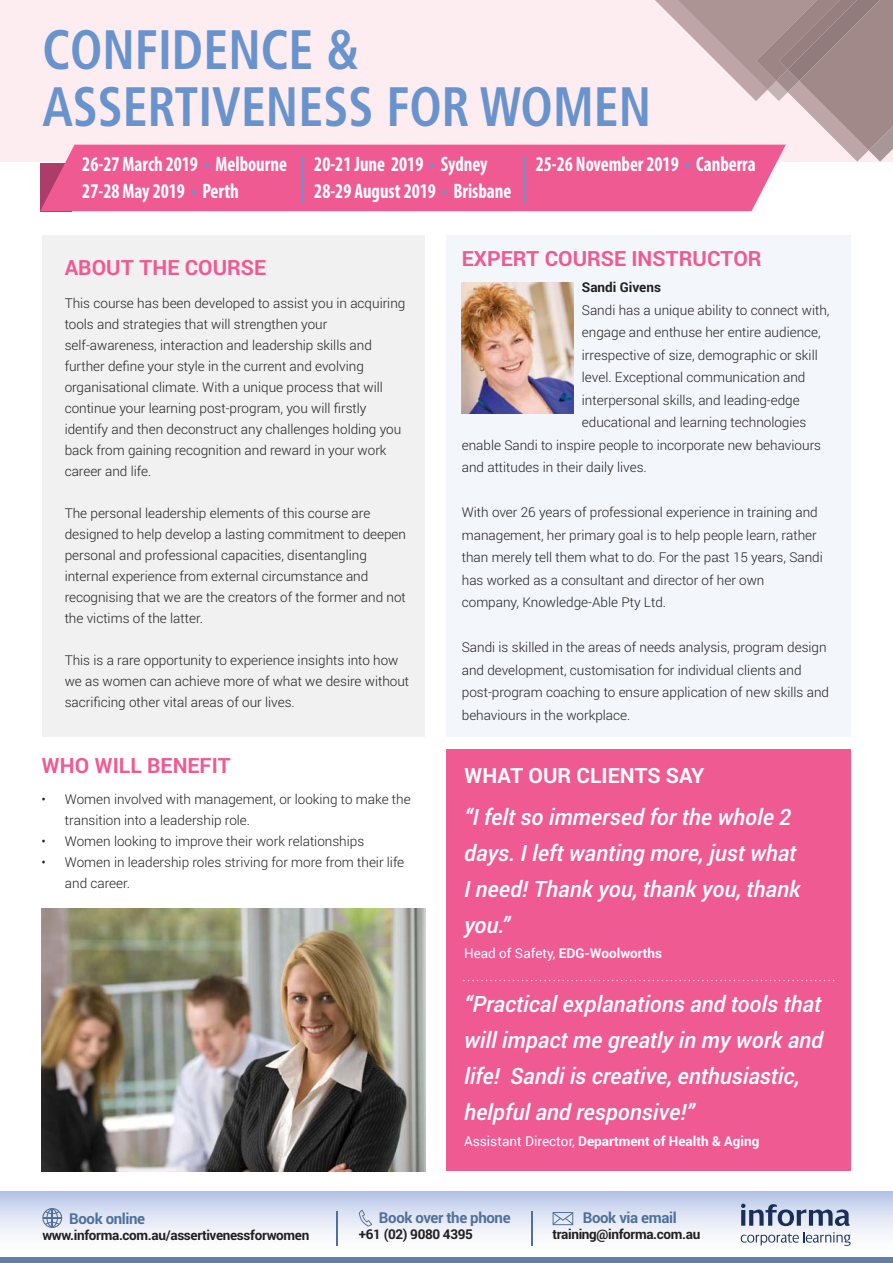
<style>
.page{position:relative;width:893px;height:1263px;background:#fff}
.page>*{position:absolute;margin:0;border:0;box-sizing:border-box;transform-origin:0 0}
.t1{font:700 condensed 55.5px/57px "Frutiger";color:#6993cd;scale:.9 1}
.t2{font:italic 500 22.5px/36px "Roboto";color:#fff}
.t3{font:700 condensed 21px/26.2px "Myriad Pro";color:#fff;scale:.9 1}
.t4{font:700 21px "Roboto";color:#f05a93}
.t5{font:700 21px "Roboto";color:#fff}
.t6{font:700 15px "Roboto";letter-spacing:-.025em;color:#4f709c}
.t7{font:300 13.5px/21px "Roboto";color:#231f20}
.t8{font:700 13.5px "Roboto";letter-spacing:-.025em;color:#231f20}
.t9{font:700 13.5px "Roboto";color:#fff}
.t10{font:700 13.5px "Roboto";color:#231f20}
.s1{color:#6993cd}
.s2{font-weight:400}
</style>
<div class="page">
<div style="left:446px;top:749px;width:404px;height:422px;background:#f05a93"></div>
<div style="left:0;top:1192px;width:892px;height:65px;background:linear-gradient(to bottom,#becbe9,#fff)"></div>
<div style="left:0;top:1257px;width:892px;height:6px;background:#637fa8"></div>
<svg style="left:741px;top:1204px;width:108px;height:22px;background:#8e9bb6"></svg>
<svg style="left:740px;top:1232px;width:110px;height:14px"></svg>
<hr style="left:336px;top:1212px;width:2px;height:34px;background:#4f709c">
<hr style="left:531px;top:1212px;width:2px;height:34px;background:#4f709c">
<svg style="left:42px;top:1208px;width:20px;height:20px"></svg>
<svg style="left:552px;top:1212px;width:21px;height:13px"></svg>
<svg style="left:359px;top:1210px;width:13px;height:17px"></svg>
<img style="left:41px;top:909px;width:384px;height:262px">
<div style="left:42px;top:235px;width:383px;height:502px;background:#f1f1f2"></div>
<div style="left:446px;top:235px;width:404px;height:502px;background:#f3f6fb"></div>
<img style="left:462px;top:282px;width:111px;height:132px">
<svg style="left:463px;top:980px;width:371px;height:1px"></svg>
<div style="left:0;top:0;width:892px;height:162px;background:#fdedf0"></div>
<svg style="left:655px;top:0;width:237px;height:162px"></svg>
<div style="left:40px;top:145px;width:745px;height:66px;background:#f05a93"></div>
<hr style="left:301px;top:156px;width:2px;height:48px;background:#6993cd">
<hr style="left:523px;top:156px;width:1px;height:48px;background:#6993cd">
<h1 class="t1" style="left:42px;top:26px;width:678px">CONFIDENCE &amp;<br>ASSERTIVENESS FOR WOMEN</h1>
<h3 class="t3" style="left:82px;top:153px;width:229px">26-27 March 2019 <span class="s1">•</span> Melbourne<br>27-28 May 2019 <span class="s1">•</span> Perth</h3>
<h3 class="t3" style="left:314px;top:153px;width:220px">20-21 June 2019 <span class="s1">•</span> Sydney<br>28-29 August 2019 <span class="s1">•</span> Brisbane</h3>
<h3 class="t3" style="left:536px;top:153px;width:246px">25-26 November 2019 <span class="s1">•</span> Canberra</h3>
<h3 class="t4" style="left:65px;top:255px;width:203px">ABOUT THE COURSE</h3>
<p class="t7" style="left:65px;top:293px;width:342px">This course has been developed to assist you in acquiring tools and strategies that will strengthen your self-awareness, interaction and leadership skills and further define your style in the current and evolving organisational climate. With a unique process that will continue your learning post-program, you will firstly identify and then deconstruct any challenges holding you back from gaining recognition and reward in your work career and life.</p>
<p class="t7" style="left:65px;top:503px;width:343px">The personal leadership elements of this course are designed to help develop a lasting commitment to deepen personal and professional capacities, disentangling internal experience from external circumstance and recognising that we are the creators of the former and not the victims of the latter.</p>
<p class="t7" style="left:65px;top:650px;width:346px">This is a rare opportunity to experience insights into how we as women can achieve more of what we desire without sacrificing other vital areas of our lives.</p>
<h3 class="t4" style="left:41px;top:753px;width:191px">WHO WILL BENEFIT</h3>
<p class="t7" style="left:65px;top:789px;width:347px;text-indent:-23px">• Women involved with management, or looking to make the transition into a leadership role.</p>
<p class="t7" style="left:41px;top:831px;width:324px">• Women looking to improve their work relationships</p>
<p class="t7" style="left:65px;top:852px;width:341px;text-indent:-23px">• Women in leadership roles striving for more from their life and career.</p>
<h3 class="t4" style="left:462px;top:246px;width:301px">EXPERT COURSE INSTRUCTOR</h3>
<p class="t10" style="left:582px;top:280px;width:81px">Sandi Givens</p>
<p class="t7" style="left:582px;top:300px;width:249px">Sandi has a unique ability to connect with,</p>
<p class="t7" style="left:582px;top:322px;width:240px">engage and enthuse her entire audience,</p>
<p class="t7" style="left:582px;top:345px;width:237px">irrespective of size, demographic or skill</p>
<p class="t7" style="left:582px;top:367px;width:225px">level. Exceptional communication and</p>
<p class="t7" style="left:582px;top:390px;width:219px">interpersonal skills, and leading-edge</p>
<p class="t7" style="left:582px;top:412px;width:226px">educational and learning technologies</p>
<p class="t7" style="left:462px;top:435px;width:361px">enable Sandi to inspire people to incorporate new behaviours</p>
<p class="t7" style="left:462px;top:457px;width:186px">and attitudes in their daily lives.</p>
<p class="t7" style="left:462px;top:501px;width:362px;line-height:22.5px">With over 26 years of professional experience in training and management, her primary goal is to help people learn, rather than merely tell them what to do. For the past 15 years, Sandi has worked as a consultant and director of her own company, Knowledge-Able Pty Ltd.</p>
<p class="t7" style="left:462px;top:636px;width:369px;line-height:22.5px">Sandi is skilled in the areas of needs analysis, program design and development, customisation for individual clients and post-program coaching to ensure application of new skills and behaviours in the workplace.</p>
<h3 class="t5" style="left:464px;top:764px;width:242px">WHAT OUR CLIENTS SAY</h3>
<h2 class="t2" style="left:464px;top:799px;width:337px">“I felt so immersed for the whole 2 days. I left wanting more, just what<br>I need! Thank you, thank you, thank you.”</h2>
<p class="t9" style="left:464px;top:945px;width:199px"><span class="s2">Head of Safety,</span> EDG-Woolworths</p>
<h2 class="t2" style="left:464px;top:986px;width:361px">“Practical explanations and tools that will impact me greatly in my work and life! Sandi is creative, enthusiastic, helpful and responsive!”</h2>
<p class="t9" style="left:464px;top:1133px;width:297px"><span class="s2">Assistant Director,</span> Department of Health &amp; Aging</p>
<p class="t6" style="left:69px;top:1210px;width:77px">Book online</p>
<p class="t8" style="left:42px;top:1228px;width:268px">www.informa.com.au/assertivenessforwomen</p>
<p class="t6" style="left:379px;top:1209px;width:133px">Book over the phone</p>
<p class="t8" style="left:359px;top:1226px;width:116px">+61 (02) 9080 4395</p>
<p class="t6" style="left:583px;top:1209px;width:95px">Book via email</p>
<p class="t8" style="left:552px;top:1226px;width:149px">training@informa.com.au</p>
</div>
